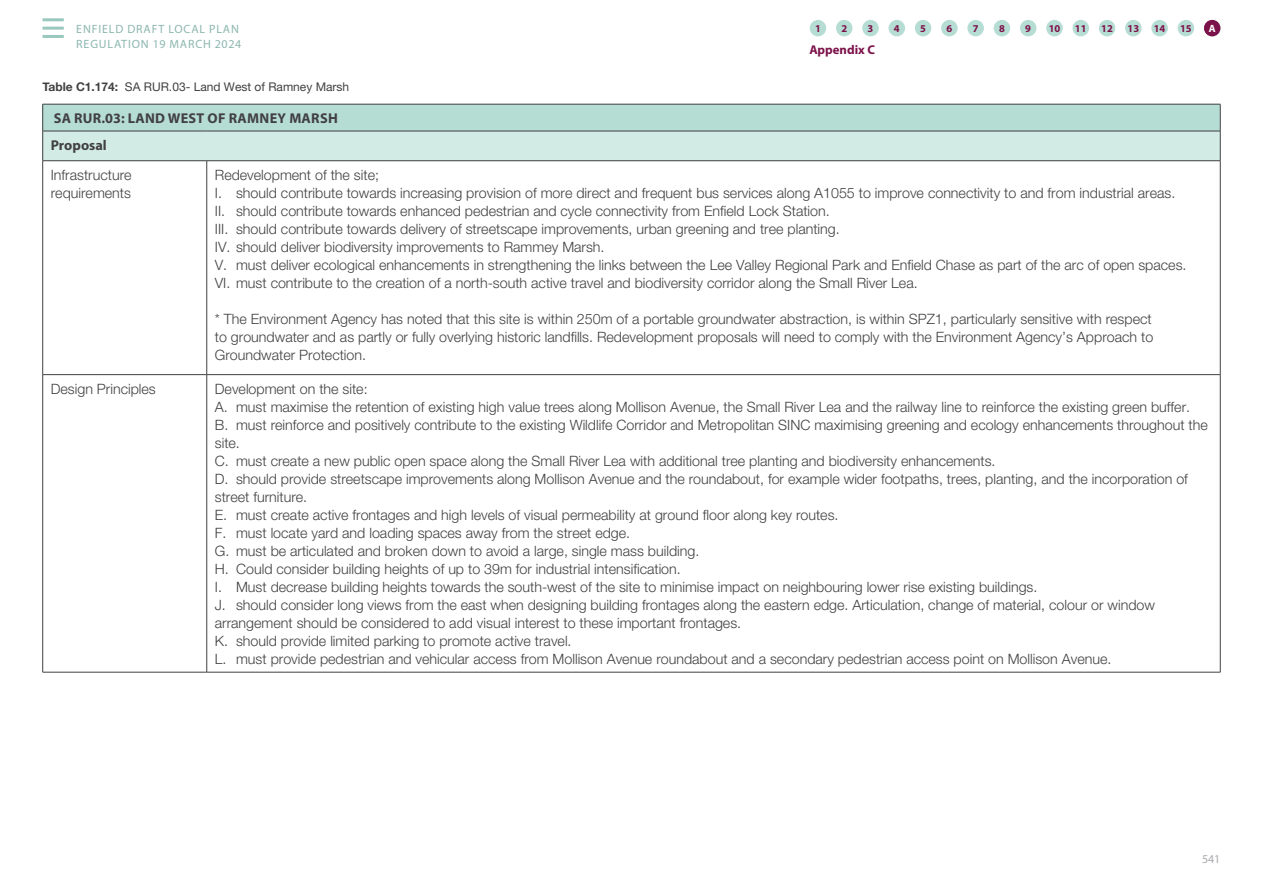
<style>
.page{position:relative;width:1263px;height:893px;background:#fff}
.page>*{position:absolute;margin:0;border:0;box-sizing:border-box;transform-origin:0 0}
.t1{font:300 14.25px/18px "Helvetica Neue";color:#414042}
.t2{font:700 14.25px/26.8px "Myriad Pro";letter-spacing:.02em;color:#414042}
.t3{font:700 12.75px "Myriad Pro";color:#7c124a}
.t4{font:12px "Helvetica Neue";color:#414042}
.t5{font:12px "Myriad Pro";letter-spacing:.07em;color:#8db7af}
.t6{font:12px "Myriad Pro";color:#a7a9ac}
.t7{font:700 10.5px "Myriad Pro";color:#7c124a}
.t8{font:700 10.5px "Myriad Pro";color:#fff}
.s1{font-weight:700}
</style>
<div class="page">
<div style="left:43px;top:104px;width:1177px;height:27px;background:#b6ddd4"></div>
<div style="left:43px;top:131px;width:1177px;height:30px;background:#d3ebe5"></div>
<svg style="left:1220px;top:104px;width:1px;height:27px"></svg>
<hr style="left:1220px;top:131px;width:1px;height:30px;background:#414042">
<hr style="left:1220px;top:161px;width:1px;height:213px;background:#414042">
<hr style="left:1220px;top:375px;width:1px;height:297px;background:#414042">
<hr style="left:42px;top:161px;width:1px;height:213px;background:#414042">
<hr style="left:42px;top:375px;width:1px;height:297px;background:#414042">
<hr style="left:43px;top:104px;width:164px;height:1px;background:#414042">
<svg style="left:42px;top:104px;width:1px;height:27px"></svg>
<hr style="left:207px;top:104px;width:1013px;height:1px;background:#414042">
<hr style="left:43px;top:131px;width:164px;height:1px;background:#414042">
<hr style="left:42px;top:131px;width:1px;height:30px;background:#414042">
<hr style="left:207px;top:131px;width:1013px;height:1px;background:#414042">
<hr style="left:43px;top:160px;width:164px;height:1px;background:#414042">
<hr style="left:43px;top:374px;width:164px;height:1px;background:#414042">
<hr style="left:207px;top:374px;width:1013px;height:1px;background:#414042">
<hr style="left:43px;top:672px;width:164px;height:1px;background:#414042">
<hr style="left:207px;top:672px;width:1013px;height:1px;background:#414042">
<hr style="left:207px;top:160px;width:1013px;height:1px;background:#414042">
<hr style="left:206px;top:161px;width:1px;height:213px;background:#414042">
<hr style="left:206px;top:375px;width:1px;height:297px;background:#414042">
<div style="left:810px;top:20px;width:16px;height:16px;background:#b6ddd4;border-radius:50%"></div>
<div style="left:836px;top:20px;width:16px;height:16px;background:#b6ddd4;border-radius:50%"></div>
<div style="left:862px;top:20px;width:17px;height:16px;background:#b6ddd4;border-radius:50%"></div>
<div style="left:888px;top:20px;width:17px;height:16px;background:#b6ddd4;border-radius:50%"></div>
<div style="left:915px;top:20px;width:16px;height:16px;background:#b6ddd4;border-radius:50%"></div>
<div style="left:967px;top:20px;width:17px;height:16px;background:#b6ddd4;border-radius:50%"></div>
<div style="left:994px;top:20px;width:16px;height:16px;background:#b6ddd4;border-radius:50%"></div>
<div style="left:1020px;top:20px;width:16px;height:16px;background:#b6ddd4;border-radius:50%"></div>
<div style="left:1046px;top:20px;width:17px;height:16px;background:#b6ddd4;border-radius:50%"></div>
<div style="left:1072px;top:20px;width:17px;height:16px;background:#b6ddd4;border-radius:50%"></div>
<div style="left:1099px;top:20px;width:16px;height:16px;background:#b6ddd4;border-radius:50%"></div>
<div style="left:1125px;top:20px;width:16px;height:16px;background:#b6ddd4;border-radius:50%"></div>
<div style="left:1151px;top:20px;width:17px;height:16px;background:#b6ddd4;border-radius:50%"></div>
<div style="left:1178px;top:20px;width:16px;height:16px;background:#b6ddd4;border-radius:50%"></div>
<div style="left:941px;top:20px;width:17px;height:16px;background:#b6ddd4;border-radius:50%"></div>
<hr style="left:43px;top:18px;width:21px;height:3px;background:#9ac8bf">
<hr style="left:43px;top:27px;width:21px;height:3px;background:#9ac8bf">
<hr style="left:43px;top:35px;width:21px;height:3px;background:#9ac8bf">
<div style="left:1204px;top:20px;width:16px;height:16px;background:#7c124a;border-radius:50%"></div>
<p class="t5" style="left:76px;top:22px;width:101px">ENFIELD DRAFT LOCA</p>
<p class="t5" style="left:200px;top:22px;width:41px">L PLAN</p>
<p class="t7" style="left:815px;top:21px;width:7px">1</p>
<p class="t7" style="left:841px;top:21px;width:7px">2</p>
<p class="t7" style="left:868px;top:21px;width:7px">3</p>
<p class="t7" style="left:894px;top:21px;width:7px">4</p>
<p class="t7" style="left:920px;top:21px;width:7px">5</p>
<p class="t7" style="left:946px;top:21px;width:7px">6</p>
<p class="t7" style="left:973px;top:21px;width:7px">7</p>
<p class="t7" style="left:999px;top:21px;width:7px">8</p>
<p class="t7" style="left:1025px;top:21px;width:7px">9</p>
<p class="t7" style="left:1049px;top:21px;width:13px">10</p>
<p class="t7" style="left:1075px;top:21px;width:13px">11</p>
<p class="t7" style="left:1101px;top:21px;width:13px">12</p>
<p class="t7" style="left:1127px;top:21px;width:13px">13</p>
<p class="t7" style="left:1154px;top:21px;width:13px">14</p>
<p class="t7" style="left:1180px;top:21px;width:13px">15</p>
<p class="t5" style="left:76px;top:36px;width:166px">REGULATION 19 MARCH 2024</p>
<p class="t3" style="left:809px;top:41px;width:67px">APPENDIX C</p>
<p class="t8" style="left:1209px;top:21px;width:8px">A</p>
<p class="t4" style="left:43px;top:80px;width:308px"><span class="s1">Table C1.174:</span> SA RUR.03- Land West of Ramney Marsh</p>
<p class="t2" style="left:54px;top:104px;width:31px">SA RUR</p>
<p class="t2" style="left:51px;top:104px;width:279px;text-indent:51px">.03: LAND WEST OF RAMNEY MARSH<br>PROPOSAL</p>
<p class="t1" style="left:51px;top:166px;width:82px">Infrastructure requirements</p>
<p class="t1" style="left:215px;top:166px;width:973px">Redevelopment of the site;<br>I. should contribute towards increasing provision of more direct and frequent bus services along A1055 to improve connectivity to and from industrial areas.<br>II. should contribute towards enhanced pedestrian and cycle connectivity from Enfield Lock Station.<br>III. should contribute towards delivery of streetscape improvements, urban greening and tree planting.<br>IV. should deliver biodiversity improvements to Rammey Marsh.<br>V. must deliver ecological enhancements in strengthening the links between the Lee Valley Regional Park and Enfield Chase as part of the arc of open spaces.<br>VI. must contribute to the creation of a north-south active travel and biodiversity corridor along the Small River Lea.</p>
<p class="t1" style="left:215px;top:310px;width:940px;text-align:justify">* The Environment Agency has noted that this site is within 250m of a portable groundwater abstraction, is within SPZ1, particularly sensitive with respect to groundwater and as partly or fully overlying historic landfills. Redevelopment proposals will need to comply with the Environment Agency’s Approach to Groundwater Protection.</p>
<p class="t1" style="left:51px;top:380px;width:107px">Design Principles</p>
<p class="t1" style="left:215px;top:380px;width:994px">Development on the site:<br>A. must maximise the retention of existing high value trees along Mollison Avenue, the Small River Lea and the railway line to reinforce the existing green buffer.<br>B. must reinforce and positively contribute to the existing Wildlife Corridor and Metropolitan SINC maximising greening and ecology enhancements throughout the site.<br>C. must create a new public open space along the Small River Lea with additional tree planting and biodiversity enhancements.<br>D. should provide streetscape improvements along Mollison Avenue and the roundabout, for example wider footpaths, trees, planting, and the incorporation of street furniture.<br>E. must create active frontages and high levels of visual permeability at ground floor along key routes.<br>F. must locate yard and loading spaces away from the street edge.<br>G. must be articulated and broken down to avoid a large, single mass building.<br>H. Could consider building heights of up to 39m for industrial intensification.<br>I. Must decrease building heights towards the south-west of the site to minimise impact on neighbouring lower rise existing buildings.<br>J. should consider long views from the east when designing building frontages along the eastern edge. Articulation, change of material, colour or window arrangement should be considered to add visual interest to these important frontages.<br>K. should provide limited parking to promote active travel.<br>L. must provide pedestrian and vehicular access from Mollison Avenue roundabout and a secondary pedestrian access point on Mollison Avenue.</p>
<p class="t6" style="left:1202px;top:852px;width:20px">541</p>
</div>
